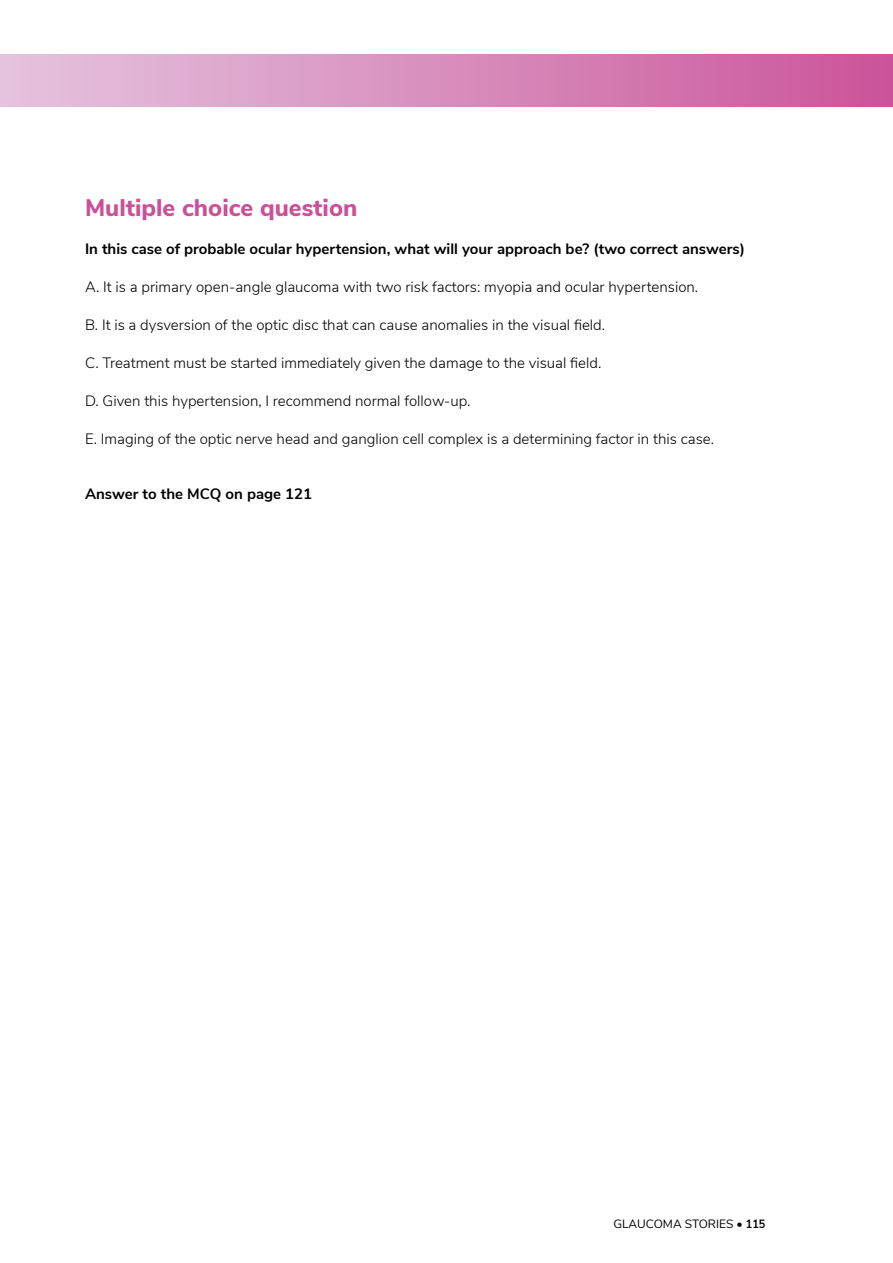
<style>
.page{position:relative;width:893px;height:1263px;background:#fff}
.page>*{position:absolute;margin:0;border:0;box-sizing:border-box;transform-origin:0 0}
.t1{font:800 24px "Nunito Sans";color:#ca5097}
.t2{font:300 15px "Nunito Sans";color:#000}
.t3{font:700 15px "Nunito Sans";color:#000}
.t4{font:12px "Nunito Sans";color:#000}
.s1{font-weight:700}
</style>
<div class="page">
<div style="left:0;top:54px;width:893px;height:52px;background:linear-gradient(to right,#e5c5df,#cb559a)"></div>
<hr style="left:0;top:54px;width:1px;height:52px;background:#e5c3de">
<h1 class="t1" style="left:85px;top:190px;width:274px">Multiple choice question</h1>
<p class="t3" style="left:85px;top:237px;width:661px">In this case of probable ocular hypertension, what will your approach be? (two correct answers)</p>
<p class="t2" style="left:85px;top:275px;width:615px">A. It is a primary open-angle glaucoma with two risk factors: myopia and ocular hypertension.</p>
<p class="t2" style="left:85px;top:314px;width:522px">B. It is a dysversion of the optic disc that can cause anomalies in the visual field.</p>
<p class="t2" style="left:85px;top:352px;width:518px">C. Treatment must be started immediately given the damage to the visual field.</p>
<p class="t2" style="left:85px;top:390px;width:387px">D. Given this hypertension, I recommend normal follow-up.</p>
<p class="t2" style="left:85px;top:428px;width:631px">E. Imaging of the optic nerve head and ganglion cell complex is a determining factor in this case.</p>
<p class="t3" style="left:85px;top:482px;width:229px">Answer to the MCQ on page 121</p>
<p class="t4" style="left:613px;top:1215px;width:153px">GLAUCOMA STORIES • <span class="s1">115</span></p>
</div>
